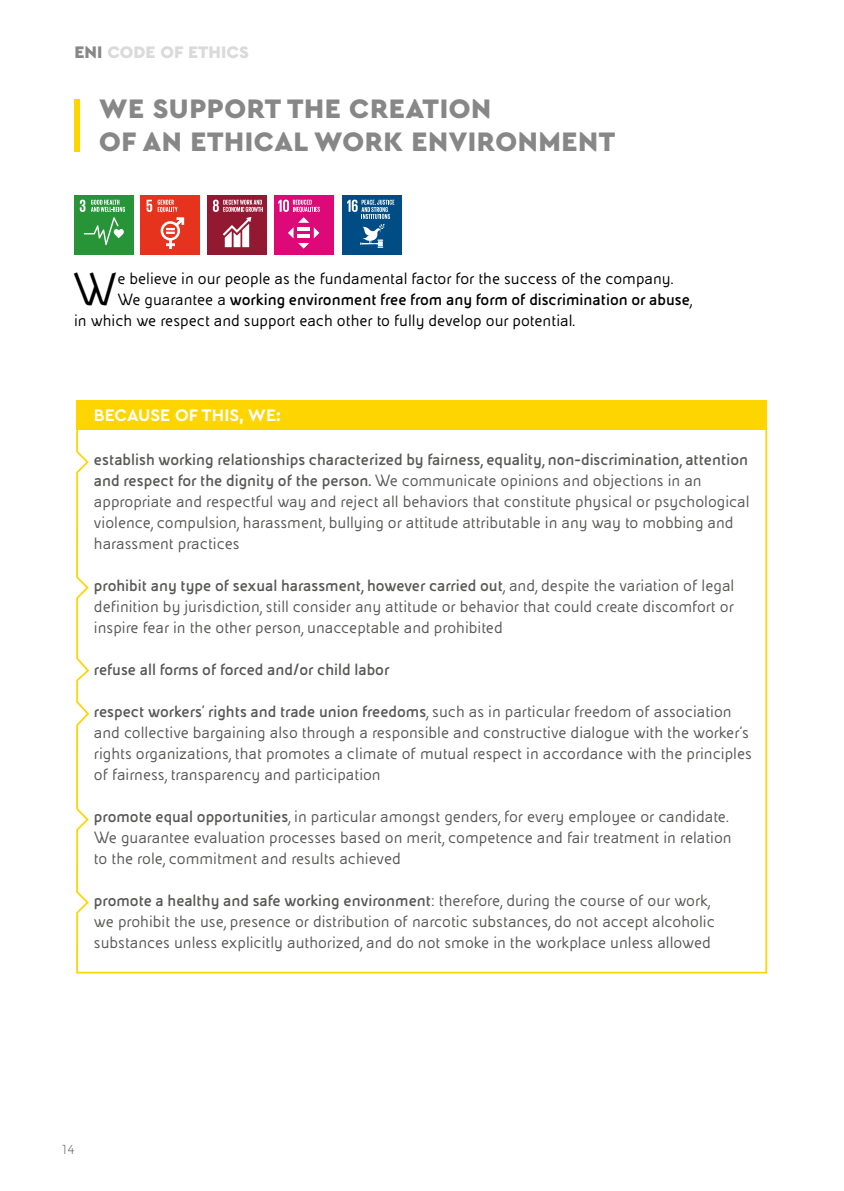
<style>
.page{position:relative;width:844px;height:1191px;background:#fff}
.page>*{position:absolute;margin:0;border:0;box-sizing:border-box;transform-origin:0 0}
.t1{font:49.18px "Eni Exp";color:#000}
.t2{font:900 28px/33.2px "Cera PRO";letter-spacing:.02em;color:#878787}
.t3{font:17.5px/21px "Eni Exp";color:#575756}
.t4{font:17.5px "Eni Exp";color:#000}
.t5{font:700 17.5px "Eni Exp";color:#000}
.t6{font:700 17.5px "Eni Exp";color:#575756}
.t7{font:700 17.5px "Cera PRO";color:#fff}
.t8{font:900 17.5px "Cera PRO";color:#dadada}
.t9{font:300 14px "Eni Exp";color:#575756}
.s1{color:#878787}
.s2{font-weight:400}
.s3{font-weight:700}
</style>
<div class="page">
<div style="left:74px;top:99px;width:6px;height:53px;background:#ffd500"></div>
<div style="left:74px;top:195px;width:60px;height:59px;background:#289438"></div>
<svg style="left:80px;top:200px;width:45px;height:45px"></svg>
<div style="left:141px;top:195px;width:59px;height:59px;background:#e6331d"></div>
<svg style="left:146px;top:200px;width:6px;height:12px"></svg>
<svg style="left:158px;top:200px;width:26px;height:49px"></svg>
<div style="left:207px;top:195px;width:60px;height:59px;background:#931831"></div>
<svg style="left:213px;top:200px;width:50px;height:47px"></svg>
<div style="left:274px;top:195px;width:59px;height:59px;background:#dd0979"></div>
<svg style="left:278px;top:200px;width:42px;height:49px"></svg>
<div style="left:76px;top:401px;width:690px;height:29px;background:#ffd500"></div>
<svg style="left:76px;top:426px;width:691px;height:547px"></svg>
<div style="left:342px;top:195px;width:60px;height:59px;background:#004c84"></div>
<svg style="left:347px;top:200px;width:47px;height:48px"></svg>
<p class="t8" style="left:74px;top:40px;width:176px"><span class="s1">ENI</span> CODE OF ETHICS</p>
<h2 class="t2" style="left:99px;top:91px;width:517px">WE SUPPORT THE CREATION<br>OF AN ETHICAL WORK ENVIRONMENT</h2>
<h1 class="t1" style="left:73px;top:265px;width:46px">W</h1>
<p class="t4" style="left:117px;top:269px;width:557px">e believe in our people as the fundamental factor for the success of the company.</p>
<p class="t5" style="left:117px;top:290px;width:576px"><span class="s2">We guarantee a</span> working environment free from any form of discrimination or abuse<span class="s2">,</span></p>
<p class="t4" style="left:74px;top:311px;width:502px">in which we respect and support each other to fully develop our potential.</p>
<p class="t7" style="left:94px;top:404px;width:188px">BECAUSE OF THIS, WE:</p>
<p class="t3" style="left:94px;top:449px;width:656px"><span class="s3">establish working relationships characterized by fairness, equality, non-discrimination, attention and respect for the dignity of the person.</span> We communicate opinions and objections in an appropriate and respectful way and reject all behaviors that constitute physical or psychological violence, compulsion, harassment, bullying or attitude attributable in any way to mobbing and harassment practices</p>
<p class="t3" style="left:94px;top:575px;width:641px;text-align:justify"><span class="s3">prohibit any type of sexual harassment, however carried out</span>, and, despite the variation of legal definition by jurisdiction, still consider any attitude or behavior that could create discomfort or inspire fear in the other person, unacceptable and prohibited</p>
<p class="t6" style="left:94px;top:660px;width:297px">refuse all forms of forced and/or child labor</p>
<p class="t3" style="left:94px;top:701px;width:659px"><span class="s3">respect workers' rights and trade union freedoms</span>, such as in particular freedom of association and collective bargaining also through a responsible and constructive dialogue with the worker’s rights organizations, that promotes a climate of mutual respect in accordance with the principles of fairness, transparency and participation</p>
<p class="t3" style="left:94px;top:806px;width:639px"><span class="s3">promote equal opportunities</span>, in particular amongst genders, for every employee or candidate.<br>We guarantee evaluation processes based on merit, competence and fair treatment in relation to the role, commitment and results achieved</p>
<p class="t3" style="left:94px;top:890px;width:622px"><span class="s3">promote a healthy and safe working environment</span>: therefore, during the course of our work, we prohibit the use, presence or distribution of narcotic substances, do not accept alcoholic substances unless explicitly authorized, and do not smoke in the workplace unless allowed</p>
<p class="t9" style="left:63px;top:1142px;width:13px">14</p>
</div>
